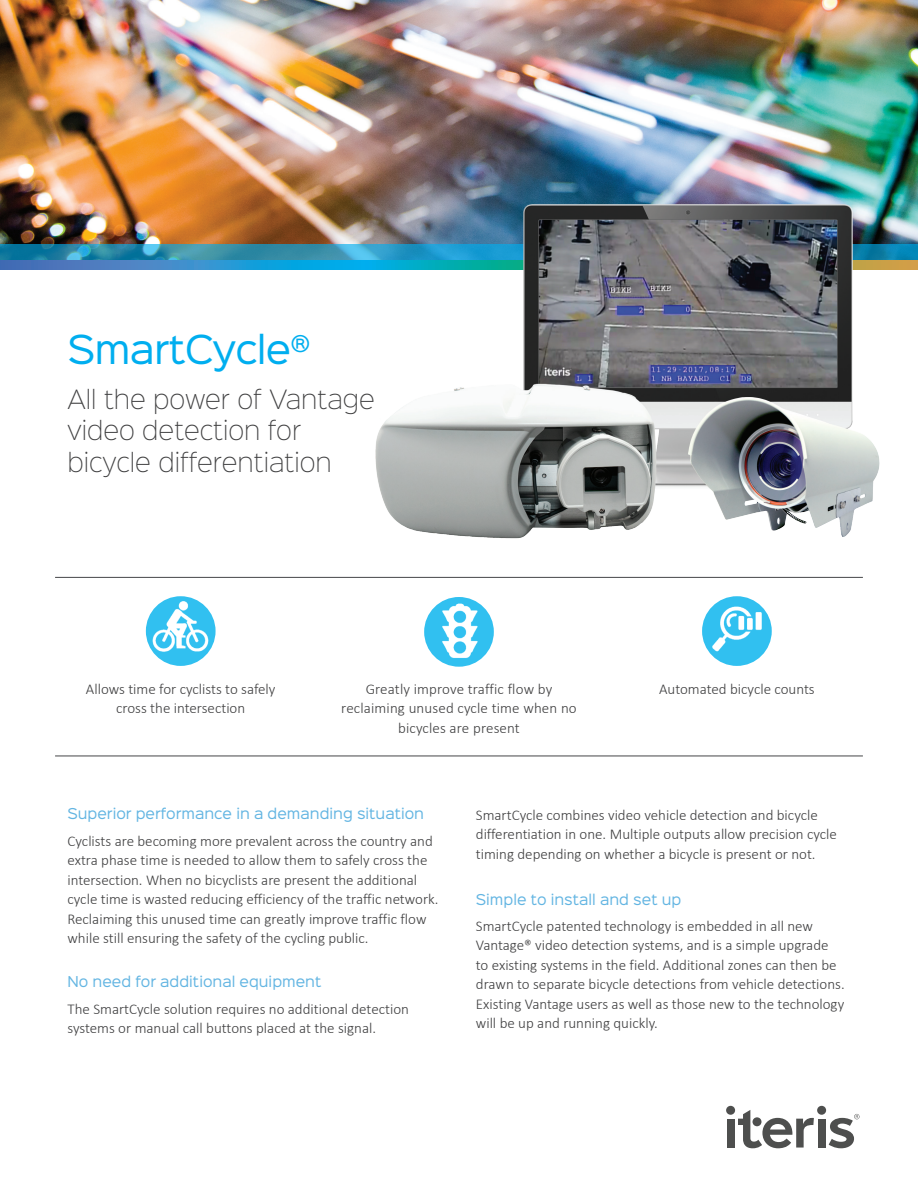
<style>
.page{position:relative;width:918px;height:1188px;background:#fff}
.page>*{position:absolute;margin:0;border:0;box-sizing:border-box;transform-origin:0 0}
.t1{font:36px "Sinkin Sans 400";letter-spacing:-.02em;color:#00aeef}
.t2{font:24px/31.5px "Sinkin Sans 200 X Light";color:#3e3e3f}
.t3{font:300 15px/19.5px "Calibri";color:#3e3e3f}
.t4{font:13.5px "Sinkin Sans 400";color:#63b5e2}
</style>
<div class="page">
<div style="left:726px;top:1106px;width:9px;height:9px;background:#4e4f4e;border-radius:50%"></div>
<div style="left:727px;top:1119px;width:7px;height:29px;background:#4e4f4e"></div>
<div style="left:817px;top:1106px;width:9px;height:9px;background:#4e4f4e;border-radius:50%"></div>
<div style="left:818px;top:1119px;width:7px;height:29px;background:#4e4f4e"></div>
<svg style="left:829px;top:1114px;width:31px;height:34px"></svg>
<svg style="left:738px;top:1110px;width:76px;height:38px"></svg>
<img style="left:0;top:0;width:918px;height:244px">
<svg style="left:0;top:244px;width:918px;height:17px;background:#2d8dae"></svg>
<svg style="left:0;top:261px;width:918px;height:9px;background:#388fc6"></svg>
<img style="left:365px;top:188px;width:531px;height:351px">
<hr style="left:55px;top:577px;width:808px;height:1px;background:#454648">
<hr style="left:55px;top:756px;width:808px;height:1px;background:#454648">
<div style="left:146px;top:596px;width:70px;height:70px;background:#31c0f0;border-radius:50%"></div>
<img style="left:149px;top:596px;width:66px;height:66px">
<div style="left:424px;top:597px;width:70px;height:70px;background:#31c0f0;border-radius:50%"></div>
<img style="left:429px;top:600px;width:61px;height:62px">
<div style="left:702px;top:596px;width:70px;height:70px;background:#31c0f0;border-radius:50%"></div>
<img style="left:705px;top:596px;width:66px;height:66px">
<h1 class="t1" style="left:68px;top:319px;width:245px">SmartCycle<sup>®</sup></h1>
<h2 class="t2" style="left:68px;top:382px;width:309px">All the power of Vantage video detection for bicycle differentiation</h2>
<p class="t3" style="left:86px;top:679px;width:191px;text-align:center">Allows time for cyclists to safely cross the intersection</p>
<p class="t3" style="left:659px;top:679px;width:157px">Automated bicycle counts</p>
<p class="t3" style="left:341px;top:679px;width:237px;text-align:center">Greatly improve traffic flow by reclaiming unused cycle time when no bicycles are present</p>
<p class="t4" style="left:68px;top:803px;width:358px">Superior performance in a demanding situation</p>
<p class="t3" style="left:68px;top:831px;width:373px">Cyclists are becoming more prevalent across the country and extra phase time is needed to allow them to safely cross the intersection. When no bicyclists are present the additional cycle time is wasted reducing efficiency of the traffic network.<br>Reclaiming this unused time can greatly improve traffic flow while still ensuring the safety of the cycling public.</p>
<p class="t4" style="left:68px;top:971px;width:255px">No need for additional equipment</p>
<p class="t3" style="left:68px;top:999px;width:343px">The SmartCycle solution requires no additional detection systems or manual call buttons placed at the signal.</p>
<p class="t3" style="left:476px;top:805px;width:363px">SmartCycle combines video vehicle detection and bicycle differentiation in one. Multiple outputs allow precision cycle timing depending on whether a bicycle is present or not.</p>
<p class="t4" style="left:476px;top:888px;width:207px">Simple to install and set up</p>
<p class="t3" style="left:476px;top:916px;width:370px">SmartCycle patented technology is embedded in all new Vantage® video detection systems, and is a simple upgrade to existing systems in the field. Additional zones can then be drawn to separate bicycle detections from vehicle detections.<br>Existing Vantage users as well as those new to the technology will be up and running quickly.</p>
</div>
